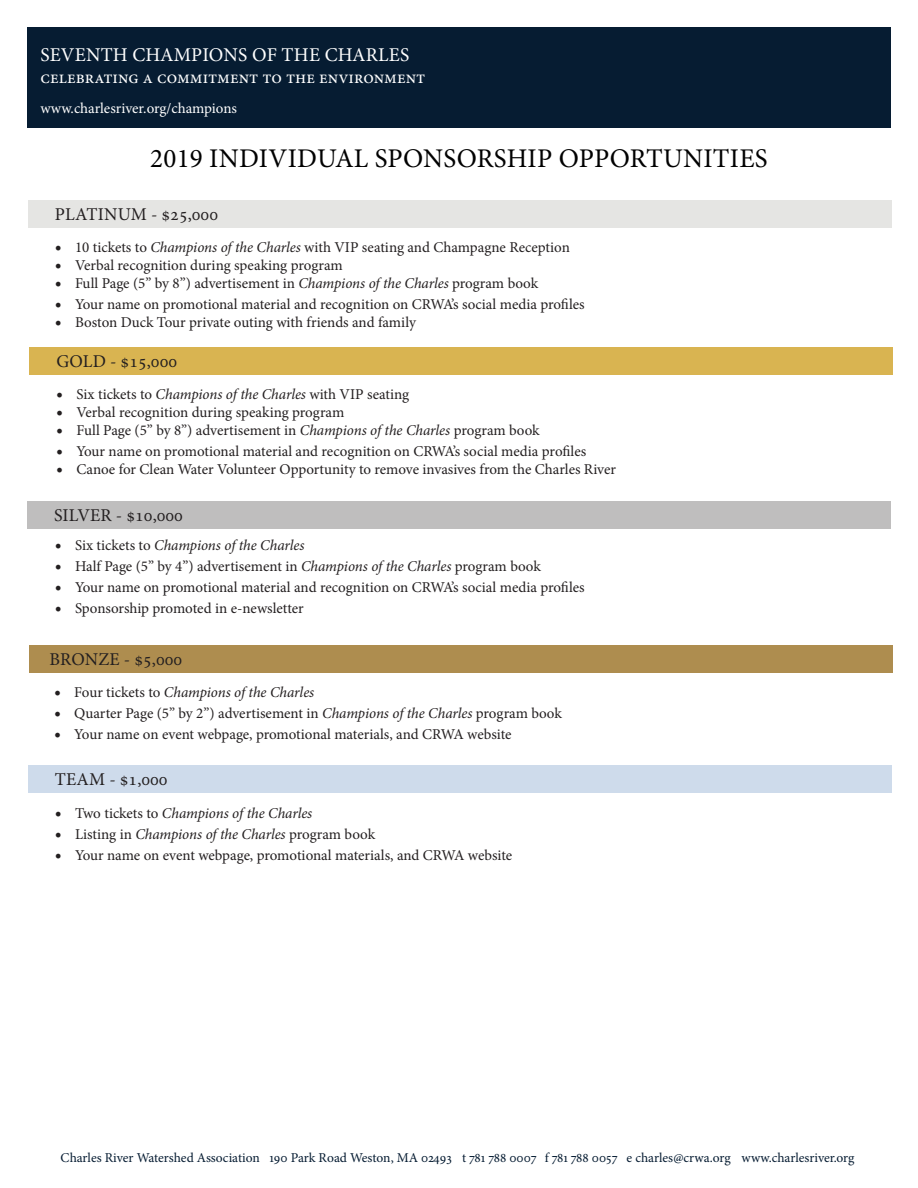
<style>
.page{position:relative;width:918px;height:1188px;background:#fff}
.page>*{position:absolute;margin:0;border:0;box-sizing:border-box;transform-origin:0 0}
.t1{font:27px "Minion Pro";letter-spacing:.01em;color:#000}
.t2{font:19.5px "Minion Pro";letter-spacing:.01em;color:#fff}
.t3{font:18px "Minion Pro";letter-spacing:.01em;color:#231f20}
.t4{font:18px "Minion Pro";color:#fff}
.t5{font:15px "Minion Pro";letter-spacing:-.01em;color:#231f20}
.t6{font:italic 15px "Minion Pro";letter-spacing:-.01em;color:#231f20}
.t7{font:15px "Minion Pro";letter-spacing:-.03em;color:#231f20}
.t8{font:15px "Minion Pro";color:#fff}
.t9{font:13.5px "Minion Pro";color:#061c32}
.s1{font-size:18px}
.s2{font-style:italic}
.s3{font-style:normal;font-size:18px}
.s4{font-style:normal}
</style>
<div class="page">
<div style="left:27px;top:27px;width:864px;height:101px;background:#061c32"></div>
<div style="left:28px;top:200px;width:864px;height:28px;background:#e5e5e3"></div>
<div style="left:29px;top:347px;width:864px;height:28px;background:#d9b451"></div>
<div style="left:29px;top:645px;width:864px;height:28px;background:#ae8d4f"></div>
<div style="left:28px;top:765px;width:864px;height:28px;background:#cedbeb"></div>
<div style="left:27px;top:501px;width:864px;height:28px;background:#bfbebe"></div>
<p class="t2" style="left:41px;top:35px;width:362px">FOURTH CHAMPIONS OF THE CHARLES</p>
<p class="t4" style="left:40px;top:58px;width:258px">celebrating 50 years with crwa</p>
<p class="t2" style="left:41px;top:42px;width:370px">SEVENTH CHAMPIONS OF THE CHARLES</p>
<p class="t4" style="left:40px;top:65px;width:386px">celebrating a commitment to the environment</p>
<p class="t8" style="left:40px;top:98px;width:198px">www.charlesriver.org/champions</p>
<p class="t1" style="left:150px;top:140px;width:619px">2019 INDIVIDUAL SPONSORSHIP OPPORTUNITIES</p>
<p class="t3" style="left:55px;top:202px;width:165px">PLATINUM - $25,000</p>
<p class="t5" style="left:55px;top:237px;width:517px"><span class="s1">•</span> 10 tickets to <span class="s2">Champions of the Charles</span> with VIP seating and Champagne Reception</p>
<p class="t5" style="left:55px;top:255px;width:290px"><span class="s1">•</span> Verbal recognition during speaking program</p>
<p class="t5" style="left:55px;top:273px;width:485px"><span class="s1">•</span> Full Page (5” by 8”) advertisement in <span class="s2">Champions of the Charles</span> program book</p>
<p class="t5" style="left:55px;top:294px;width:532px"><span class="s1">•</span> Your name on promotional material and recognition on CRWA’s social media profiles</p>
<p class="t5" style="left:55px;top:312px;width:363px"><span class="s1">•</span> Boston Duck Tour private outing with friends and family</p>
<p class="t3" style="left:56px;top:349px;width:122px">GOLD - $15,000</p>
<p class="t5" style="left:56px;top:384px;width:355px"><span class="s1">•</span> Six tickets to <span class="s2">Champions of the Charles</span> with VIP seating</p>
<p class="t5" style="left:56px;top:402px;width:290px"><span class="s1">•</span> Verbal recognition during speaking program</p>
<p class="t5" style="left:56px;top:420px;width:485px"><span class="s1">•</span> Full Page (5” by 8”) advertisement in <span class="s2">Champions of the Charles</span> program book</p>
<p class="t5" style="left:56px;top:441px;width:532px"><span class="s1">•</span> Your name on promotional material and recognition on CRWA’s social media profiles</p>
<p class="t5" style="left:56px;top:459px;width:561px"><span class="s1">•</span> Canoe for Clean Water Volunteer Opportunity to remove invasives from the Charles River</p>
<p class="t3" style="left:54px;top:503px;width:130px">SILVER - $10,000</p>
<p class="t6" style="left:55px;top:535px;width:251px"><span class="s3">•</span> <span class="s4">Six tickets to</span> Champions of the Charles</p>
<p class="t5" style="left:55px;top:556px;width:488px"><span class="s1">•</span> Half Page (5” by 4”) advertisement in <span class="s2">Champions of the Charles</span> program book</p>
<p class="t5" style="left:55px;top:577px;width:532px"><span class="s1">•</span> Your name on promotional material and recognition on CRWA’s social media profiles</p>
<p class="t5" style="left:55px;top:598px;width:251px"><span class="s1">•</span> Sponsorship promoted in e-newsletter</p>
<p class="t3" style="left:50px;top:647px;width:134px">BRONZE - $5,000</p>
<p class="t6" style="left:54px;top:682px;width:262px"><span class="s3">•</span> <span class="s4">Four tickets to</span> Champions of the Charles</p>
<p class="t5" style="left:54px;top:703px;width:509px"><span class="s1">•</span> Quarter Page (5” by 2”) advertisement in <span class="s2">Champions of the Charles</span> program book</p>
<p class="t7" style="left:54px;top:724px;width:459px"><span class="s1">•</span> Your name on event webpage, promotional materials, and CRWA website</p>
<p class="t3" style="left:55px;top:767px;width:114px">TEAM - $1,000</p>
<p class="t6" style="left:55px;top:803px;width:259px"><span class="s3">•</span> <span class="s4">Two tickets to</span> Champions of the Charles</p>
<p class="t6" style="left:55px;top:824px;width:322px"><span class="s3">•</span> <span class="s4">Listing in</span> Champions of the Charles <span class="s4">program book</span></p>
<p class="t7" style="left:55px;top:845px;width:459px"><span class="s1">•</span> Your name on event webpage, promotional materials, and CRWA website</p>
<p class="t9" style="left:61px;top:1149px;width:795px">Charles River Watershed Association 190 Park Road Weston, MA 02493 t 781 788 0007 f 781 788 0057 e charles@crwa.org www.charlesriver.org</p>
</div>
